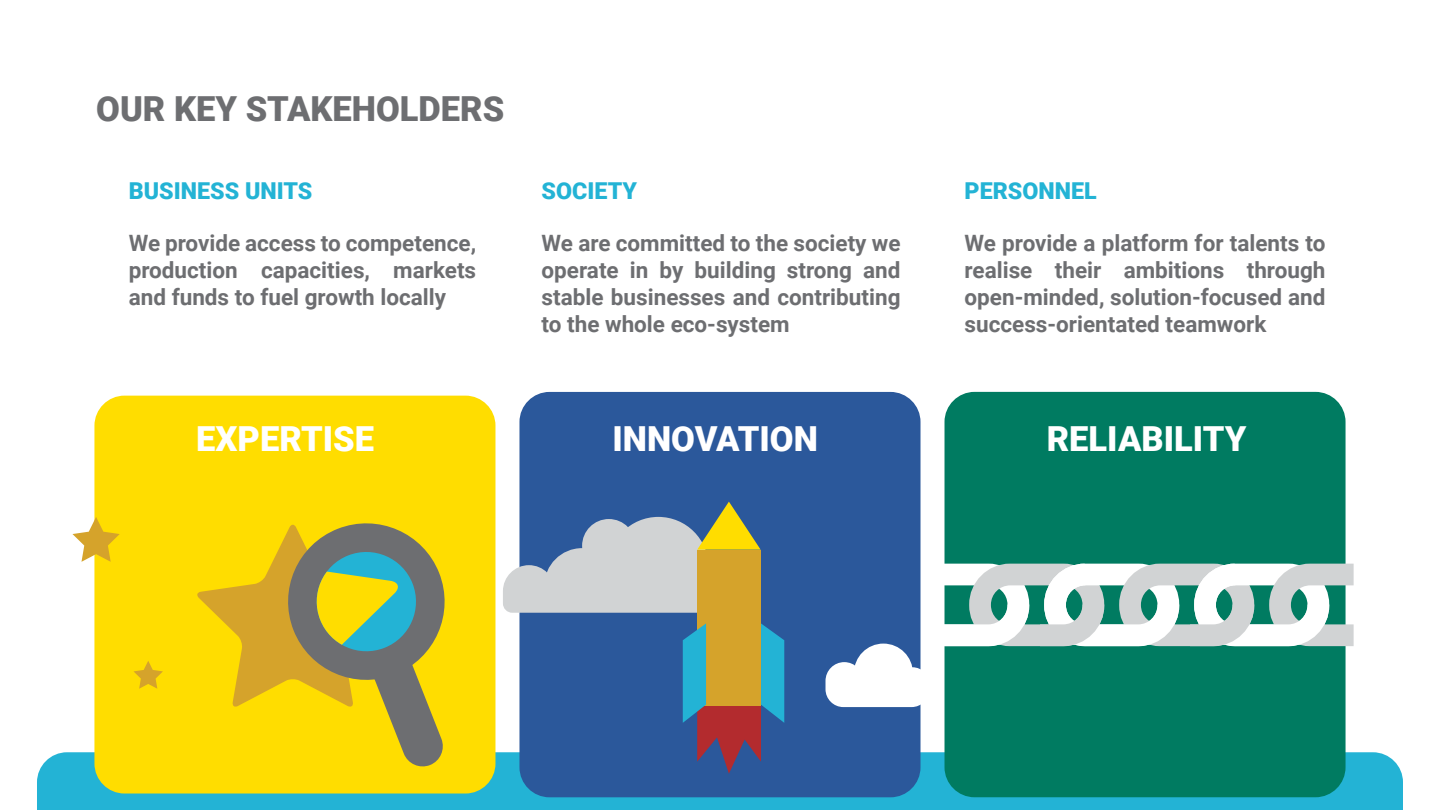
<style>
.page{position:relative;width:1440px;height:810px;background:#fff}
.page>*{position:absolute;margin:0;border:0;box-sizing:border-box;transform-origin:0 0}
.t1{font:900 34.5px "Roboto";color:#fff}
.t2{font:900 34.5px "Roboto";color:#6d6e71}
.t3{font:900 23.25px "Roboto";color:#23b3d5}
.t4{font:700 22.5px/27px "Roboto";color:#6d6e71;text-align:justify}
</style>
<div class="page">
<div style="left:37px;top:752px;width:1366px;height:58px;background:#23b3d5"></div>
<div style="left:519px;top:392px;width:402px;height:405px;background:#2b589b;border-radius:30px"></div>
<div style="left:94px;top:396px;width:401px;height:398px;background:#fd0;border-radius:30px"></div>
<div style="left:945px;top:392px;width:401px;height:405px;background:#007b61;border-radius:30px"></div>
<div style="left:697px;top:550px;width:64px;height:155px;background:#d5a32b"></div>
<svg style="left:503px;top:502px;width:258px;height:111px"></svg>
<svg style="left:683px;top:623px;width:101px;height:151px"></svg>
<svg style="left:826px;top:553px;width:528px;height:154px"></svg>
<svg style="left:197px;top:523px;width:248px;height:244px"></svg>
<svg style="left:72px;top:517px;width:48px;height:45px"></svg>
<svg style="left:134px;top:661px;width:29px;height:28px"></svg>
<h1 class="t2" style="left:96px;top:85px;width:410px">OUR KEY STAKEHOLDERS</h1>
<p class="t3" style="left:129px;top:174px;width:185px">BUSINESS UNITS</p>
<p class="t4" style="left:129px;top:229px;width:349px">We provide access to competence, production capacities, markets and funds to fuel growth locally</p>
<p class="t3" style="left:542px;top:174px;width:97px">SOCIETY</p>
<p class="t4" style="left:542px;top:229px;width:361px">We are committed to the society we operate in by building strong and stable businesses and contributing to the whole eco-system</p>
<p class="t3" style="left:965px;top:174px;width:134px">PERSONNEL</p>
<p class="t4" style="left:965px;top:229px;width:362px">We provide a platform for talents to realise their ambitions through open-minded, solution-focused and success-orientated teamwork</p>
<h1 class="t1" style="left:196px;top:414px;width:179px">EXPERTISE</h1>
<h1 class="t1" style="left:612px;top:414px;width:207px">INNOVATION</h1>
<h1 class="t1" style="left:1047px;top:414px;width:201px">RELIABILITY</h1>
</div>
